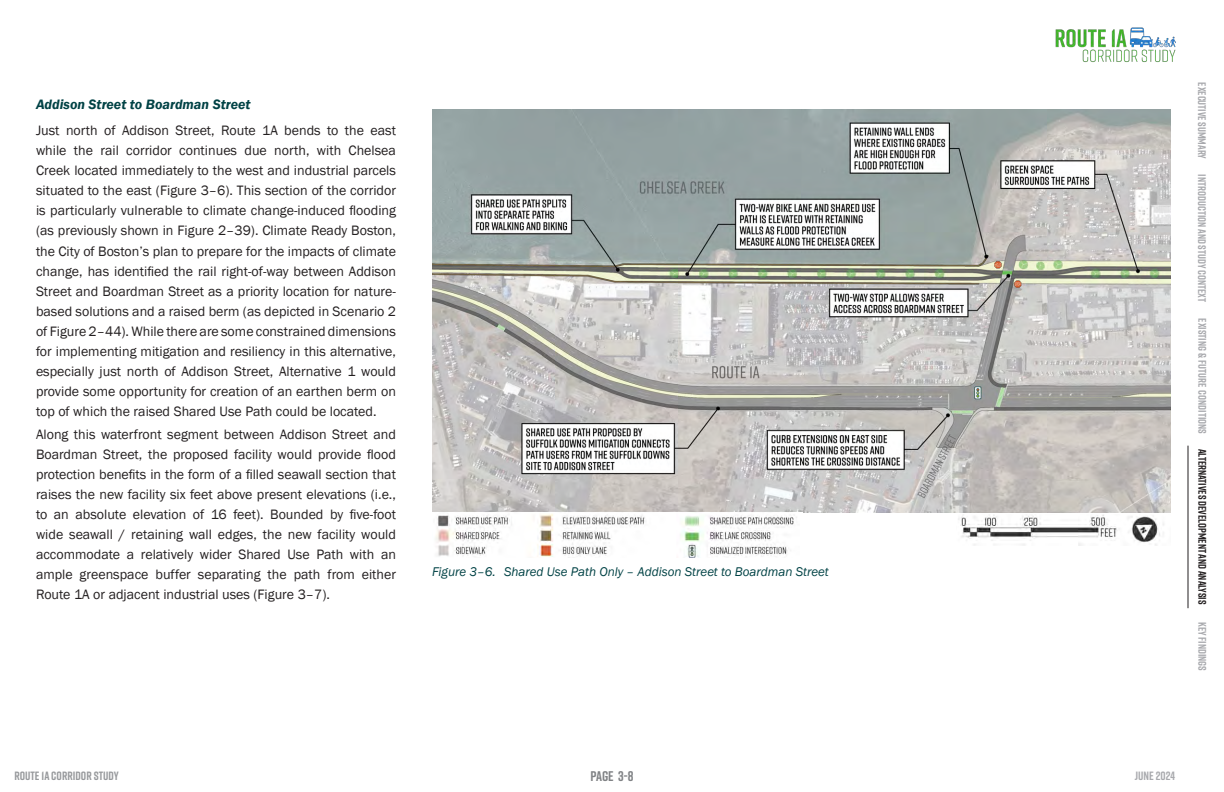
<style>
.page{position:relative;width:1224px;height:792px;background:#fff}
.page>*{position:absolute;margin:0;border:0;box-sizing:border-box;transform-origin:0 0}
.text{font:14px/20px "Franklin Gothic";color:#231f20;text-align:justify}
.Title_4{font:italic 600 14px "Franklin Gothic";color:#004245}
.t1{font:700 14px "Rift";color:#808285}
.t2{font:italic 13px "Franklin Gothic";color:#004245}
.t3{font:700 12px "Rift";color:#97999c}
.t4{font:700 12px "Rift";color:#a8a9ad}
.t5{font:700 11px "Rift";color:#a8a9ad}
.t6{font:700 11px "Rift";color:#231f20}
</style>
<div class="page">
<hr style="left:1188px;top:446px;width:1px;height:162px;background:#231f20">
<img style="left:1055px;top:27px;width:121px;height:36px">
<img style="left:433px;top:110px;width:738px;height:403px">
<img style="left:433px;top:512px;width:370px;height:45px">
<img style="left:958px;top:514px;width:206px;height:32px">
<p class="Title_4" style="left:36px;top:95px;width:216px">Addison Street to Boardman Street</p>
<p class="text" style="left:36px;top:121px;width:362px">Just north of Addison Street, Route 1A bends to the east while the rail corridor continues due north, with Chelsea Creek located immediately to the west and industrial parcels situated to the east (Figure 3–6). This section of the corridor is particularly vulnerable to climate change-induced flooding (as previously shown in Figure 2–39). Climate Ready Boston, the City of Boston’s plan to prepare for the impacts of climate change, has identified the rail right-of-way between Addison Street and Boardman Street as a priority location for nature&shy;based solutions and a raised berm (as depicted in Scenario 2 of Figure 2–44). While there are some constrained dimensions for implementing mitigation and resiliency in this alternative, especially just north of Addison Street, Alternative 1 would provide some opportunity for creation of an earthen berm on top of which the raised Shared Use Path could be located.</p>
<p class="text" style="left:36px;top:425px;width:362px">Along this waterfront segment between Addison Street and Boardman Street, the proposed facility would provide flood protection benefits in the form of a filled seawall section that raises the new facility six feet above present elevations (i.e., to an absolute elevation of 16 feet). Bounded by five-foot wide seawall / retaining wall edges, the new facility would accommodate a relatively wider Shared Use Path with an ample greenspace buffer separating the path from either Route 1A or adjacent industrial uses (Figure 3–7).</p>
<p class="t2" style="left:432px;top:563px;width:398px">Figure 3–6. Shared Use Path Only – Addison Street to Boardman Street</p>
<p class="t5" style="left:1210px;top:82px;width:78px;rotate:90deg">EXECUTIVE SUMMARY</p>
<p class="t5" style="left:1210px;top:174px;width:129px;rotate:90deg">INTRODUCTION AND STUDY CONTEXT</p>
<p class="t5" style="left:1210px;top:318px;width:117px;rotate:90deg">EXISTING &amp; FUTURE CONDITIONS</p>
<p class="t6" style="left:1210px;top:449px;width:157px;rotate:90deg">ALTERNATIVES DEVELOPMENT AND ANALYSIS</p>
<p class="t5" style="left:1210px;top:622px;width:51px;rotate:90deg">KEY FINDINGS</p>
<p class="t3" style="left:14px;top:767px;width:106px">ROUTE 1A CORRIDOR STUDY</p>
<p class="t1" style="left:590px;top:766px;width:45px">PAGE 3-8</p>
<p class="t4" style="left:1135px;top:767px;width:42px">JUNE 2024</p>
</div>
